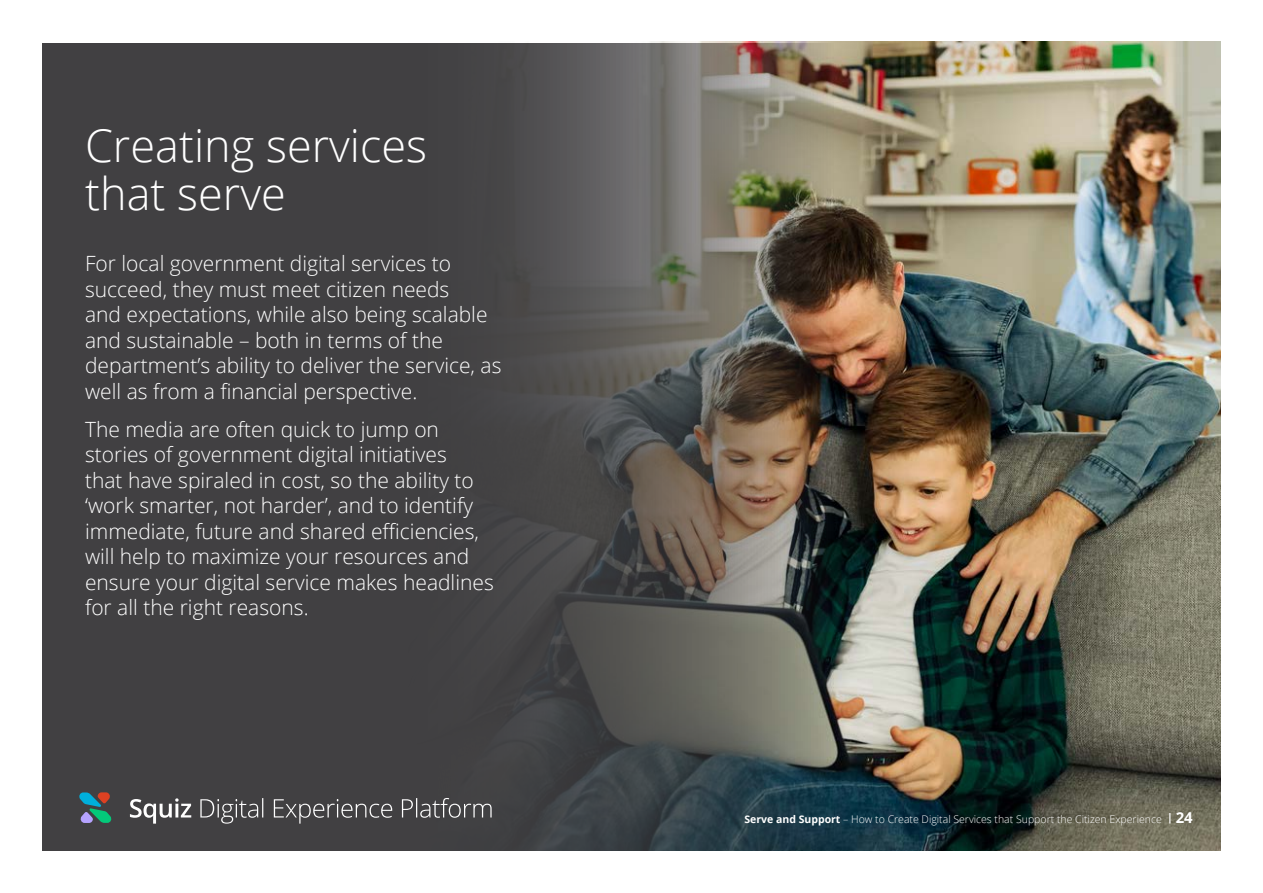
<style>
.page{position:relative;width:1263px;height:893px;background:#fff}
.page>*{position:absolute;margin:0;border:0;box-sizing:border-box;transform-origin:0 0}
.t1{font:300 45px/48px "Open Sans";color:#fff}
.t2{font:300 21px/25.5px "Open Sans";color:#fff}
.t3{font:300 10.5px "Open Sans";color:#fff}
.s1{font-weight:700}
.s2{font-weight:700;font-size:15px}
</style>
<div class="page">
<div style="left:43px;top:43px;width:1177px;height:807px;background:#414042"></div>
<img style="left:510px;top:41px;width:710px;height:809px">
<svg style="left:79px;top:792px;width:32px;height:31px"></svg>
<svg style="left:130px;top:798px;width:362px;height:26px"></svg>
<h1 class="t1" style="left:85px;top:120px;width:344px">Creating services that serve</h1>
<p class="t2" style="left:85px;top:250px;width:418px">For local government digital services to succeed, they must meet citizen needs<br>and expectations, while also being scalable and sustainable – both in terms of the department’s ability to deliver the service, as well as from a financial perspective.</p>
<p class="t2" style="left:85px;top:416px;width:410px">The media are often quick to jump on stories of government digital initiatives<br>that have spiraled in cost, so the ability to ‘work smarter, not harder’, and to identify immediate, future and shared efficiencies, will help to maximize your resources and ensure your digital service makes headlines for all the right reasons.</p>
<p class="t3" style="left:744px;top:812px;width:450px"><span class="s1">Serve and Support</span> – How to Create Digital Services that Support the Citizen Experience <span class="s1">|</span> <span class="s2">24</span></p>
</div>
